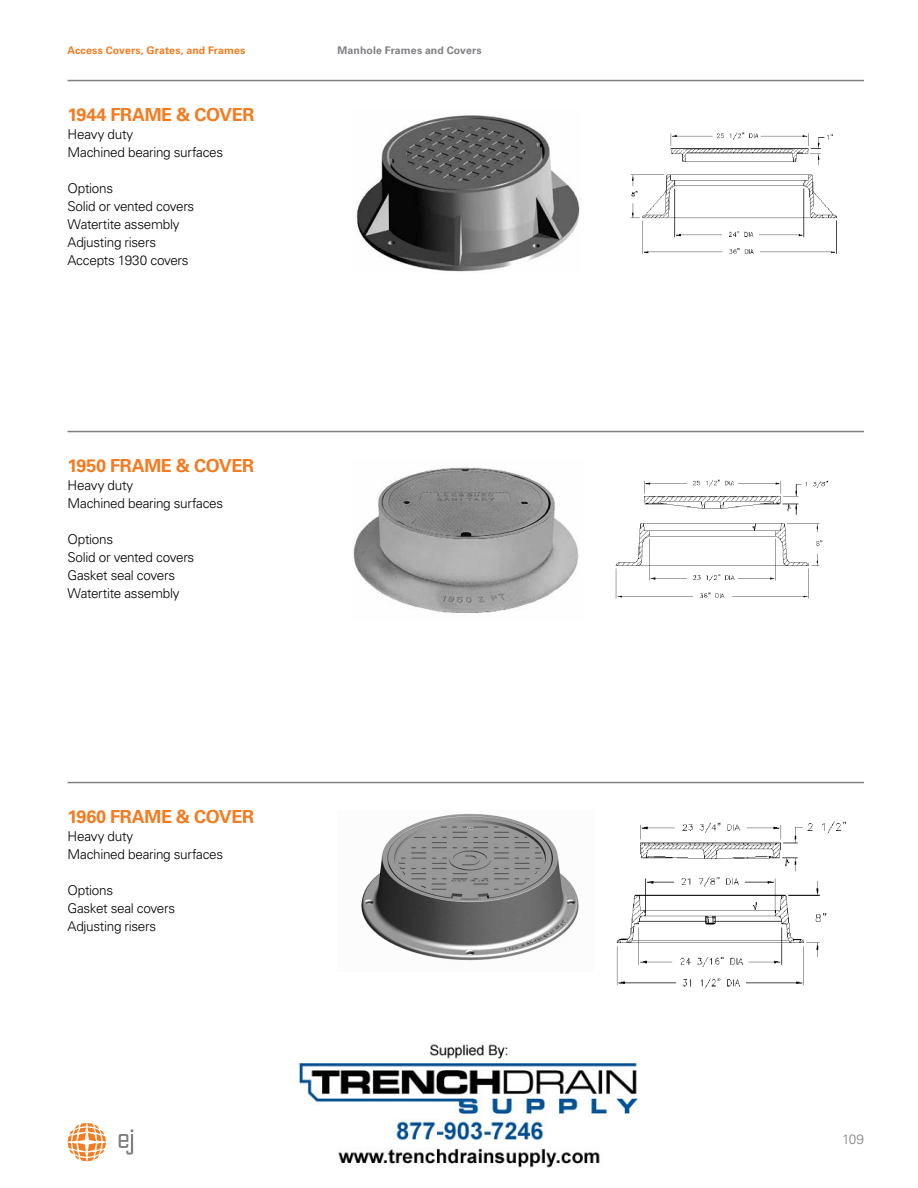
<style>
.page{position:relative;width:918px;height:1188px;background:#fff}
.page>*{position:absolute;margin:0;border:0;box-sizing:border-box;transform-origin:0 0}
.t1{font:700 18px "Univers LT Pro 65";letter-spacing:-.02em;color:#f47b20}
.t2{font:300 13.5px/18px "Univers LT Pro 45";letter-spacing:-.02em;color:#000}
.t3{font:300 13.5px "Univers LT Pro 45";color:#807f83}
.t4{font:700 10.5px "Univers LT Pro 65";letter-spacing:.015em;color:#f47b20}
.t5{font:700 10.5px "Univers LT Pro 65";letter-spacing:.015em;color:#807f83}
</style>
<div class="page">
<img style="left:615px;top:479px;width:213px;height:120px">
<hr style="left:68px;top:431px;width:796px;height:1px;background:#807f83">
<hr style="left:68px;top:782px;width:796px;height:1px;background:#807f83">
<img style="left:616px;top:821px;width:230px;height:168px">
<hr style="left:68px;top:80px;width:796px;height:1px;background:#807f83">
<img style="left:630px;top:132px;width:207px;height:122px">
<img style="left:353px;top:467px;width:226px;height:146px">
<img style="left:361px;top:813px;width:218px;height:148px">
<img style="left:356px;top:115px;width:224px;height:157px">
<svg style="left:119px;top:1129px;width:14px;height:26px"></svg>
<svg style="left:68px;top:1123px;width:38px;height:38px"></svg>
<img style="left:299px;top:1044px;width:339px;height:124px">
<p class="t4" style="left:68px;top:44px;width:179px">Access Covers, Grates, and Frames</p>
<h1 class="t1" style="left:68px;top:104px;width:188px">1944 FRAME &amp; COVER</h1>
<p class="t2" style="left:68px;top:125px;width:157px">Heavy duty<br>Machined bearing surfaces</p>
<p class="t2" style="left:68px;top:179px;width:128px">Options<br>Solid or vented covers<br>Watertite assembly<br>Adjusting risers<br>Accepts 1930 covers</p>
<h1 class="t1" style="left:68px;top:455px;width:188px">1950 FRAME &amp; COVER</h1>
<p class="t2" style="left:68px;top:476px;width:157px">Heavy duty<br>Machined bearing surfaces</p>
<p class="t2" style="left:68px;top:530px;width:128px">Options<br>Solid or vented covers<br>Gasket seal covers<br>Watertite assembly</p>
<h1 class="t1" style="left:68px;top:806px;width:188px">1960 FRAME &amp; COVER</h1>
<p class="t2" style="left:68px;top:827px;width:157px">Heavy duty<br>Machined bearing surfaces</p>
<p class="t2" style="left:68px;top:881px;width:109px">Options<br>Gasket seal covers<br>Adjusting risers</p>
<p class="t5" style="left:338px;top:44px;width:146px">Manhole Frames and Covers</p>
<p class="t3" style="left:842px;top:1131px;width:23px">109</p>
</div>
